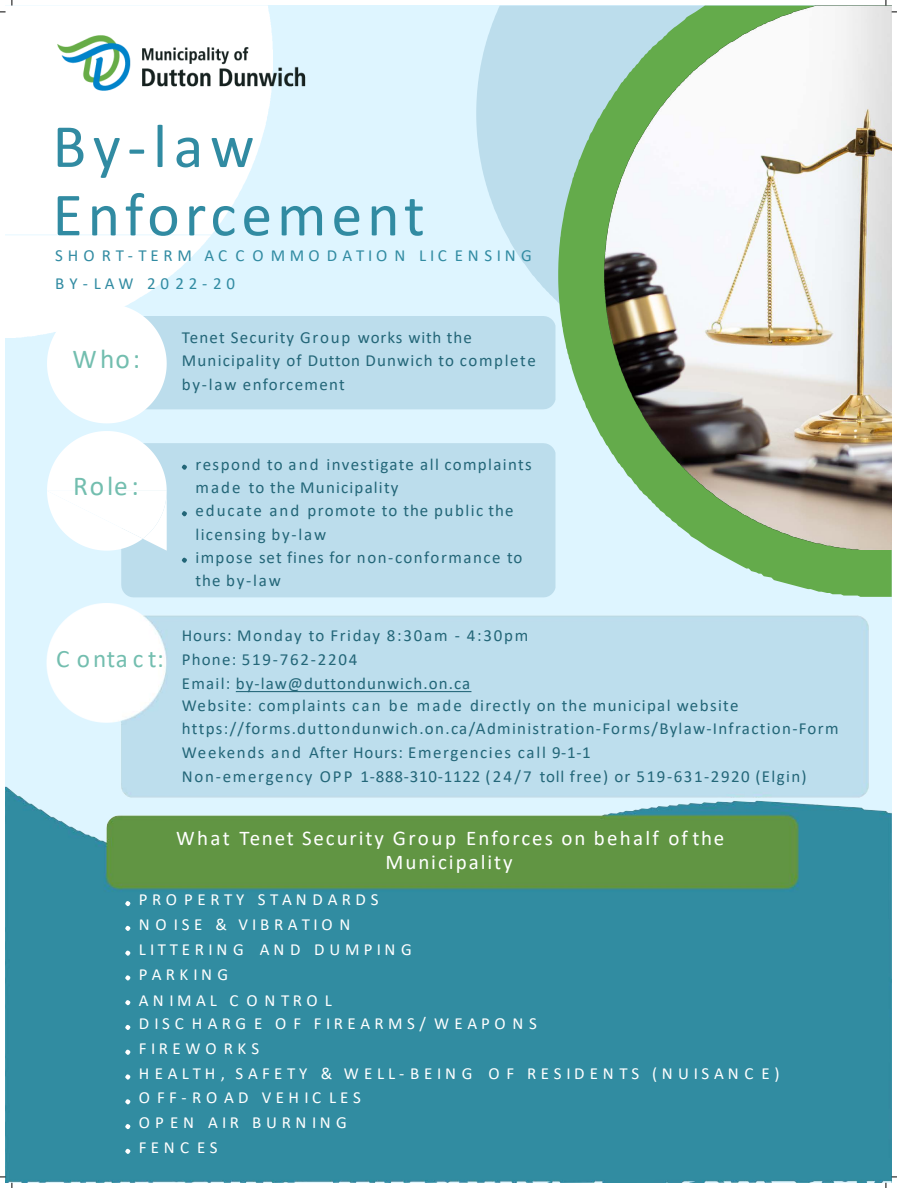
<style>
.page{position:relative;width:897px;height:1188px;background:#fff}
.page>*{position:absolute;margin:0;border:0;box-sizing:border-box;transform-origin:0 0}
.t1{font:61.95px "Calibri";letter-spacing:.08em;color:#318ba2}
.t2{font:27.38px "Calibri";letter-spacing:.06em;color:#73beaf}
.t3{font:25.12px "Calibri";letter-spacing:.11em;color:#73beaf}
.t4{font:21px/24.8px "Calibri";letter-spacing:.095em;color:#fff;text-align:center}
.t5{font:16.95px/23.3px "Calibri";letter-spacing:.075em;color:#236678}
.t6{font:16.95px/24.8px "Calibri";letter-spacing:.27em;color:#fff}
.t7{font:16.95px/23.3px "Calibri";letter-spacing:.095em;color:#236678}
.t8{font:16.95px/28.3px "Calibri";letter-spacing:.275em;color:#318ba2}
</style>
<div class="page">
<div style="left:6px;top:6px;width:885px;height:1176px;background:#def5ff"></div>
<svg style="left:476px;top:6px;width:82px;height:361px;fill:#bcddec"></svg>
<svg style="left:558px;top:6px;width:333px;height:590px"></svg>
<img style="left:604px;top:6px;width:287px;height:543px">
<img style="left:6px;top:6px;width:266px;height:332px">
<img style="left:6px;top:603px;width:885px;height:579px">
<svg style="left:47px;top:304px;width:508px;height:119px"></svg>
<div style="left:121px;top:443px;width:434px;height:154px;background:#bcddec"></div>
<svg style="left:47px;top:431px;width:120px;height:119px"></svg>
<img style="left:55px;top:34px;width:251px;height:58px">
<svg style="left:125px;top:901px;width:5px;height:5px"></svg>
<svg style="left:125px;top:925px;width:5px;height:5px"></svg>
<svg style="left:125px;top:950px;width:5px;height:5px"></svg>
<svg style="left:125px;top:975px;width:5px;height:5px"></svg>
<svg style="left:125px;top:1000px;width:5px;height:5px"></svg>
<svg style="left:125px;top:1024px;width:5px;height:5px"></svg>
<svg style="left:125px;top:1049px;width:5px;height:5px"></svg>
<svg style="left:125px;top:1074px;width:5px;height:5px"></svg>
<svg style="left:125px;top:1099px;width:5px;height:5px"></svg>
<svg style="left:125px;top:1123px;width:5px;height:5px"></svg>
<svg style="left:125px;top:1148px;width:5px;height:5px"></svg>
<svg style="left:236px;top:691px;width:235px;height:1px"></svg>
<svg style="left:182px;top:464px;width:5px;height:5px"></svg>
<svg style="left:182px;top:511px;width:5px;height:5px"></svg>
<svg style="left:182px;top:557px;width:5px;height:5px"></svg>
<svg style="left:885px;top:1176px;width:11px;height:11px"></svg>
<h1 class="t1" style="left:52px;top:103px;width:203px">By-law</h1>
<p class="t1" style="left:52px;top:172px;width:373px">Enforcement</p>
<p class="t8" style="left:55px;top:240px;width:478px">SHO RT-TERM AC C O MMO DATIO N LIC ENSING<br>BY-LAW 2022-20</p>
<p class="t2" style="left:73px;top:340px;width:69px">Who:</p>
<p class="t5" style="left:182px;top:325px;width:355px">Tenet Security Group works with the<br>Municipality of Dutton Dunwich to complete by-law enforcement</p>
<p class="t2" style="left:73px;top:467px;width:67px">Role:</p>
<p class="t3" style="left:56px;top:641px;width:109px">C ontact:</p>
<p class="t5" style="left:195px;top:452px;width:338px">respond to and investigate all complaints made to the Municipality</p>
<p class="t5" style="left:195px;top:499px;width:319px">educate and promote to the public the licensing by-law</p>
<p class="t5" style="left:195px;top:545px;width:328px">impose set fines for non-conformance to the by-law</p>
<p class="t7" style="left:182px;top:623px;width:348px">Hours: Monday to Friday 8:30am - 4:30pm<br>Phone: 519-762-2204</p>
<p class="t5" style="left:182px;top:671px;width:290px">Email: by-law@duttondunwich.on.ca</p>
<p class="t5" style="left:182px;top:693px;width:658px">Website: complaints can be made directly on the municipal website https://forms.duttondunwich.on.ca/Administration-Forms/Bylaw-Infraction-Form<br>Weekends and After Hours: Emergencies call 9-1-1</p>
<p class="t5" style="left:182px;top:764px;width:626px">Non-emergency OPP 1-888-310-1122 (24/7 toll free) or 519-631-2920 (Elgin)</p>
<p class="t4" style="left:176px;top:824px;width:549px">What Tenet Security Group Enforces on behalf of the<br>Municipality</p>
<p class="t6" style="left:139px;top:887px;width:241px">PRO PERTY STANDARDS<br>NO ISE &amp; VIBRATIO N</p>
<p class="t6" style="left:139px;top:936px;width:274px">LITTERING AND DUMPING<br>PARKING</p>
<p class="t6" style="left:139px;top:987px;width:194px">ANIMAL C ONTRO L</p>
<p class="t6" style="left:139px;top:1010px;width:399px">DISC HARG E O F FIREARMS/ WEAPO NS<br>FIREWO RKS</p>
<p class="t6" style="left:139px;top:1059px;width:642px">HEALTH, SAFETY &amp; WELL-BEING O F RESIDENTS (NUISANC E)<br>O FF-RO AD VEHIC LES</p>
<p class="t6" style="left:139px;top:1109px;width:210px">OP EN AIR BURNING<br>FENC ES</p>
</div>
